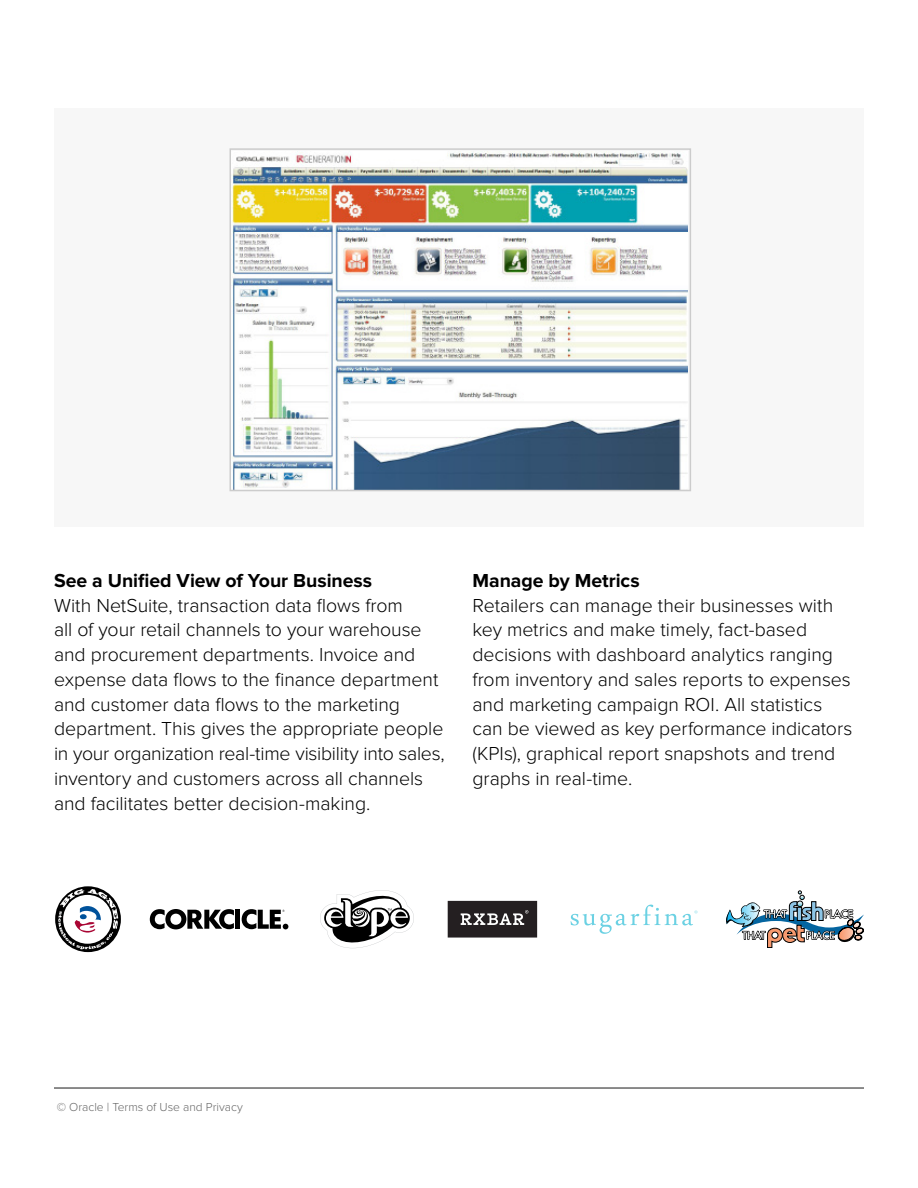
<style>
.page{position:relative;width:918px;height:1188px;background:#fff}
.page>*{position:absolute;margin:0;border:0;box-sizing:border-box;transform-origin:0 0}
.t1{font:300 19.5px/24.8px "Proxima Nova";letter-spacing:-.005em;color:#000}
.t2{font:700 19.5px "Proxima Nova";letter-spacing:-.005em;color:#000}
.t3{font:300 12px "Proxima Nova";color:#666}
</style>
<div class="page">
<hr style="left:54px;top:1087px;width:810px;height:2px;background:#666">
<div style="left:54px;top:108px;width:810px;height:418px;background:#f7f7f7"></div>
<img style="left:233px;top:151px;width:455px;height:337px">
<div style="left:230px;top:148px;width:461px;height:343px;border:2px solid #ccc"></div>
<svg style="left:320px;top:890px;width:94px;height:58px"></svg>
<img style="left:726px;top:891px;width:138px;height:57px">
<svg style="left:570px;top:905px;width:128px;height:29px"></svg>
<svg style="left:150px;top:909px;width:84px;height:20px"></svg>
<div style="left:235px;top:910px;width:5px;height:19px;background:#000"></div>
<svg style="left:242px;top:909px;width:46px;height:20px"></svg>
<div style="left:55px;top:886px;width:66px;height:66px;border:3px solid #000;border-radius:50%"></div>
<svg style="left:58px;top:889px;width:60px;height:60px"></svg>
<svg style="left:448px;top:901px;width:89px;height:37px;background:#3d393b"></svg>
<p class="t2" style="left:54px;top:569px;width:319px">See a Unified View of Your Business</p>
<p class="t1" style="left:54px;top:593px;width:392px">With NetSuite, transaction data flows from<br>all of your retail channels to your warehouse and procurement departments. Invoice and expense data flows to the finance department and customer data flows to the marketing department. This gives the appropriate people in your organization real-time visibility into sales, inventory and customers across all channels and facilitates better decision-making.</p>
<p class="t2" style="left:473px;top:569px;width:169px">Manage by Metrics</p>
<p class="t1" style="left:473px;top:593px;width:381px">Retailers can manage their businesses with key metrics and make timely, fact-based decisions with dashboard analytics ranging from inventory and sales reports to expenses and marketing campaign ROI. All statistics can be viewed as key performance indicators (KPIs), graphical report snapshots and trend graphs in real-time.</p>
<p class="t3" style="left:57px;top:1100px;width:188px">© Oracle | Terms of Use and Privacy</p>
</div>
